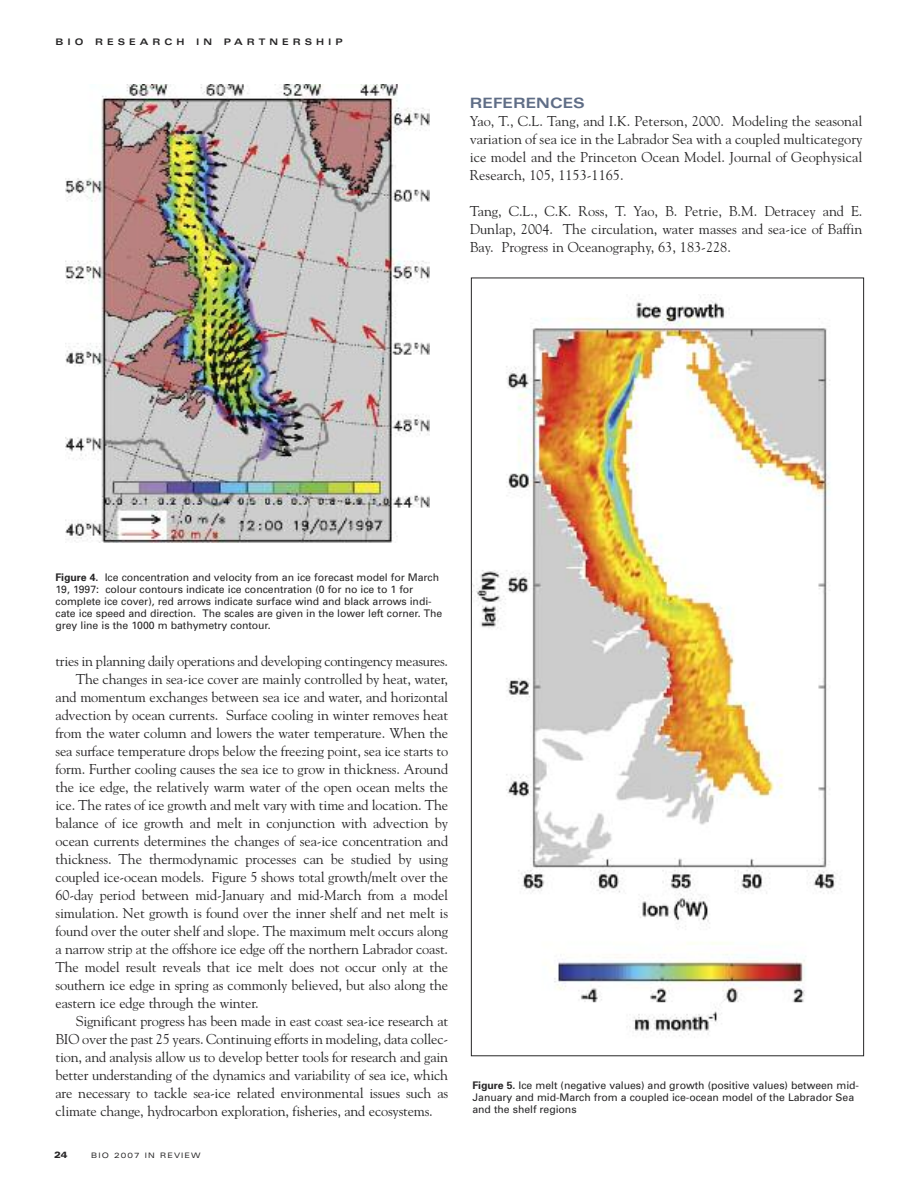
<style>
.page{position:relative;width:918px;height:1188px;background:#fff}
.page>*{position:absolute;margin:0;border:0;box-sizing:border-box;transform-origin:0 0}
.t1{font:14.25px/18px "Goudy";letter-spacing:-.01em;color:#272627;text-align:justify}
.t2{font:700 expanded 14.25px "Univers";color:#5f6d86}
.t3{font:10.5px/12px "Univers";letter-spacing:-.005em;color:#272627}
.t4{font:700 expanded 9px "Univers";letter-spacing:.445em;color:#272627}
.t5{font:900 expanded 9px "Univers";color:#272627}
.t6{font:expanded 7.5px "Univers";letter-spacing:.15em;color:#272627}
.s1{font-weight:700}
</style>
<div class="page">
<img style="left:66px;top:85px;width:363px;height:458px">
<img style="left:473px;top:296px;width:368px;height:742px">
<p class="t4" style="left:56px;top:39px;width:29px">BIO</p>
<p class="t4" style="left:95px;top:39px;width:91px">RESEARCH</p>
<p class="t4" style="left:196px;top:39px;width:17px">I N</p>
<p class="t4" style="left:224px;top:39px;width:120px">PARTNERSHIP</p>
<p class="t2" style="left:470px;top:98px;width:117px">REFERENCES</p>
<p class="t1" style="left:470px;top:112px;width:394px">Yao, T., C.L. Tang, and I.K. Peterson, 2000. Modeling the seasonal variation of sea ice in the Labrador Sea with a coupled multicategory ice model and the Princeton Ocean Model. Journal of Geophysical Research, 105, 1153-1165.</p>
<p class="t1" style="left:470px;top:202px;width:394px">Tang, C.L., C.K. Ross, T. Yao, B. Petrie, B.M. Detracey and E.<br>Dunlap, 2004. The circulation, water masses and sea-ice of Baffin Bay. Progress in Oceanography, 63, 183-228.</p>
<p class="t3" style="left:55px;top:573px;width:388px"><span class="s1">Figure 4.</span> Ice concentration and velocity from an ice forecast model for March 19, 1997: colour contours indicate ice concentration (0 for no ice to 1 for complete ice cover), red arrows indicate surface wind and black arrows indi&shy;cate ice speed and direction. The scales are given in the lower left corner. The grey line is the 1000 m bathymetry contour.</p>
<p class="t1" style="left:56px;top:652px;width:394px">tries in planning daily operations and developing contingency measures.</p>
<p class="t1" style="left:76px;top:670px;width:374px">The changes in sea-ice cover are mainly controlled by heat, water,</p>
<p class="t1" style="left:55px;top:688px;width:394px">and momentum exchanges between sea ice and water, and horizontal</p>
<p class="t1" style="left:55px;top:706px;width:394px">advection by ocean currents. Surface cooling in winter removes heat</p>
<p class="t1" style="left:55px;top:724px;width:394px">from the water column and lowers the water temperature. When the</p>
<p class="t1" style="left:55px;top:742px;width:394px">sea surface temperature drops below the freezing point, sea ice starts to</p>
<p class="t1" style="left:55px;top:760px;width:394px">form. Further cooling causes the sea ice to grow in thickness. Around</p>
<p class="t1" style="left:55px;top:778px;width:394px">the ice edge, the relatively warm water of the open ocean melts the</p>
<p class="t1" style="left:55px;top:796px;width:394px">ice. The rates of ice growth and melt vary with time and location. The</p>
<p class="t1" style="left:55px;top:814px;width:394px">balance of ice growth and melt in conjunction with advection by</p>
<p class="t1" style="left:56px;top:832px;width:394px">ocean currents determines the changes of sea-ice concentration and</p>
<p class="t1" style="left:55px;top:850px;width:394px">thickness. The thermodynamic processes can be studied by using</p>
<p class="t1" style="left:55px;top:868px;width:394px">coupled ice-ocean models. Figure 5 shows total growth/melt over the</p>
<p class="t1" style="left:55px;top:886px;width:394px">60-day period between mid-January and mid-March from a model</p>
<p class="t1" style="left:55px;top:904px;width:394px">simulation. Net growth is found over the inner shelf and net melt is</p>
<p class="t1" style="left:55px;top:922px;width:394px">found over the outer shelf and slope. The maximum melt occurs along</p>
<p class="t1" style="left:55px;top:940px;width:394px">a narrow strip at the offshore ice edge off the northern Labrador coast.</p>
<p class="t1" style="left:56px;top:958px;width:394px">The model result reveals that ice melt does not occur only at the</p>
<p class="t1" style="left:56px;top:976px;width:394px">southern ice edge in spring as commonly believed, but also along the</p>
<p class="t1" style="left:56px;top:994px;width:205px">eastern ice edge through the winter.</p>
<p class="t1" style="left:76px;top:1012px;width:374px">Significant progress has been made in east coast sea-ice research at</p>
<p class="t1" style="left:56px;top:1030px;width:394px">BIO over the past 25 years. Continuing efforts in modeling, data collec-</p>
<p class="t1" style="left:56px;top:1048px;width:394px">tion, and analysis allow us to develop better tools for research and gain</p>
<p class="t1" style="left:55px;top:1066px;width:394px">better understanding of the dynamics and variability of sea ice, which</p>
<p class="t1" style="left:55px;top:1084px;width:394px">are necessary to tackle sea-ice related environmental issues such as</p>
<p class="t1" style="left:55px;top:1102px;width:379px">climate change, hydrocarbon exploration, fisheries, and ecosystems.</p>
<p class="t5" style="left:54px;top:1152px;width:15px">24</p>
<p class="t6" style="left:91px;top:1153px;width:111px">BIO 2007 IN REVIEW</p>
<p class="t3" style="left:472px;top:1080px;width:388px"><span class="s1">Figure 5.</span> Ice melt (negative values) and growth (positive values) between mid-<br>January and mid-March from a coupled ice-ocean model of the Labrador Sea and the shelf regions</p>
</div>
